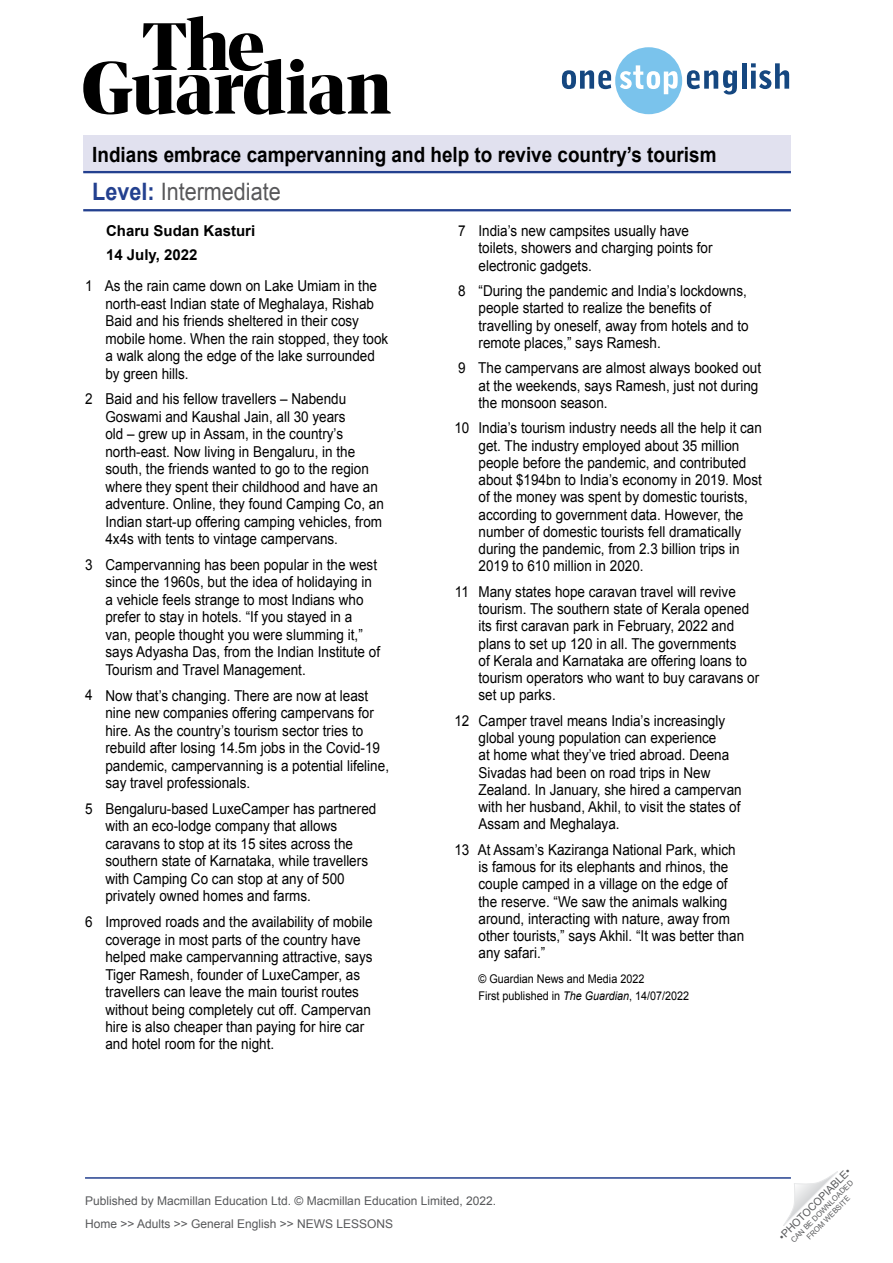
<style>
.page{position:relative;width:893px;height:1263px;background:#fff}
.page>*{position:absolute;margin:0;border:0;box-sizing:border-box;transform-origin:0 0}
.t1{font:24px "Arial";color:#58585a;scale:.9 1}
.t2{font:700 21px "Arial";color:#000;scale:.9 1}
.Article__Body_text{font:15px/17.5px "Arial";color:#000;scale:.9 1}
.Article__Main_subtit{font:700 15px "Arial";color:#000}
.t3{font:12px/23px "Arial";color:#58595b}
.Article__FT_copyrigh{font:12px "Arial";color:#000;scale:.9 1}
.t4{font:10.5px "Arial";color:#58595b}
.t5{font:7.5px/9px "Arial";color:#58595b;text-align:center}
.s1{font-weight:700;color:#23408f}
.s2{font-style:italic}
</style>
<div class="page">
<svg style="left:783px;top:1171px;width:55px;height:55px"></svg>
<svg style="left:83px;top:16px;width:308px;height:99px"></svg>
<svg style="left:562px;top:47px;width:175px;height:67px"></svg>
<hr style="left:742px;top:63px;width:4px;height:26px;background:#154780">
<svg style="left:751px;top:63px;width:38px;height:26px"></svg>
<hr style="left:85px;top:1177px;width:706px;height:2px;background:#23408f">
<div style="left:83px;top:136px;width:708px;height:37px;background:#e1e1ef"></div>
<hr style="left:83px;top:171px;width:708px;height:2px;background:#23408f">
<hr style="left:83px;top:209px;width:708px;height:2px;background:#23408f">
<h2 class="t2" style="left:92px;top:141px;width:695px">Indians embrace campervanning and help to revive country’s tourism</h2>
<h1 class="t1" style="left:92px;top:176px;width:211px"><span class="s1">Level:</span> Intermediate</h1>
<p class="Article__Main_subtit" style="left:106px;top:221px;width:151px">Charu Sudan Kasturi</p>
<p class="Article__Main_subtit" style="left:106px;top:245px;width:93px">14 July, 2022</p>
<p class="Article__Body_text" style="left:105px;top:277px;width:317px">As the rain came down on Lake Umiam in the north-east Indian state of Meghalaya, Rishab Baid and his friends sheltered in their cosy mobile home. When the rain stopped, they took a walk along the edge of the lake surrounded by green hills.</p>
<p class="Article__Body_text" style="left:105px;top:390px;width:311px">Baid and his fellow travellers – Nabendu Goswami and Kaushal Jain, all 30 years<br>old – grew up in Assam, in the country’s north-east. Now living in Bengaluru, in the south, the friends wanted to go to the region where they spent their childhood and have an adventure. Online, they found Camping Co, an Indian start-up offering camping vehicles, from 4x4s with tents to vintage campervans.</p>
<p class="Article__Body_text" style="left:105px;top:556px;width:307px">Campervanning has been popular in the west since the 1960s, but the idea of holidaying in a vehicle feels strange to most Indians who prefer to stay in hotels. “If you stayed in a van, people thought you were slumming it,” says Adyasha Das, from the Indian Institute of Tourism and Travel Management.</p>
<p class="Article__Body_text" style="left:105px;top:687px;width:317px">Now that’s changing. There are now at least nine new companies offering campervans for hire. As the country’s tourism sector tries to rebuild after losing 14.5m jobs in the Covid-19 pandemic, campervanning is a potential lifeline, say travel professionals.</p>
<p class="Article__Body_text" style="left:105px;top:800px;width:302px">Bengaluru-based LuxeCamper has partnered with an eco-lodge company that allows caravans to stop at its 15 sites across the southern state of Karnataka, while travellers with Camping Co can stop at any of 500 privately owned homes and farms.</p>
<p class="Article__Body_text" style="left:105px;top:913px;width:298px">Improved roads and the availability of mobile coverage in most parts of the country have helped make campervanning attractive, says Tiger Ramesh, founder of LuxeCamper, as travellers can leave the main tourist routes without being completely cut off. Campervan hire is also cheaper than paying for hire car and hotel room for the night.</p>
<p class="Article__Body_text" style="left:478px;top:222px;width:262px">India’s new campsites usually have toilets, showers and charging points for electronic gadgets.</p>
<p class="Article__Body_text" style="left:478px;top:282px;width:302px">“During the pandemic and India’s lockdowns, people started to realize the benefits of travelling by oneself, away from hotels and to remote places,” says Ramesh.</p>
<p class="Article__Body_text" style="left:478px;top:360px;width:316px">The campervans are almost always booked out at the weekends, says Ramesh, just not during the monsoon season.</p>
<p class="Article__Body_text" style="left:478px;top:420px;width:316px">India’s tourism industry needs all the help it can get. The industry employed about 35 million people before the pandemic, and contributed about $194bn to India’s economy in 2019. Most of the money was spent by domestic tourists, according to government data. However, the number of domestic tourists fell dramatically during the pandemic, from 2.3 billion trips in 2019 to 610 million in 2020.</p>
<p class="Article__Body_text" style="left:478px;top:583px;width:313px">Many states hope caravan travel will revive tourism. The southern state of Kerala opened its first caravan park in February, 2022 and plans to set up 120 in all. The governments<br>of Kerala and Karnataka are offering loans to tourism operators who want to buy caravans or set up parks.</p>
<p class="Article__Body_text" style="left:478px;top:712px;width:294px">Camper travel means India’s increasingly global young population can experience<br>at home what they’ve tried abroad. Deena Sivadas had been on road trips in New Zealand. In January, she hired a campervan with her husband, Akhil, to visit the states of Assam and Meghalaya.</p>
<p class="Article__Body_text" style="left:478px;top:841px;width:297px">At Assam’s Kaziranga National Park, which is famous for its elephants and rhinos, the couple camped in a village on the edge of the reserve. “We saw the animals walking around, interacting with nature, away from other tourists,” says Akhil. “It was better than any safari.”</p>
<p class="Article__FT_copyrigh" style="left:478px;top:971px;width:186px">© Guardian News and Media 2022</p>
<p class="Article__FT_copyrigh" style="left:478px;top:988px;width:236px">First published in <span class="s2">The Guardian</span>, 14/07/2022</p>
<p class="Article__Body_text" style="left:458px;top:222px;width:10px">7</p>
<p class="Article__Body_text" style="left:85px;top:277px;width:10px">1</p>
<p class="Article__Body_text" style="left:458px;top:282px;width:10px">8</p>
<p class="Article__Body_text" style="left:458px;top:359px;width:10px">9</p>
<p class="Article__Body_text" style="left:85px;top:390px;width:10px">2</p>
<p class="Article__Body_text" style="left:454px;top:419px;width:18px">10</p>
<p class="Article__Body_text" style="left:85px;top:556px;width:10px">3</p>
<p class="Article__Body_text" style="left:455px;top:583px;width:17px">11</p>
<p class="Article__Body_text" style="left:85px;top:686px;width:10px">4</p>
<p class="Article__Body_text" style="left:454px;top:712px;width:18px">12</p>
<p class="Article__Body_text" style="left:85px;top:800px;width:10px">5</p>
<p class="Article__Body_text" style="left:454px;top:841px;width:18px">13</p>
<p class="Article__Body_text" style="left:85px;top:913px;width:10px">6</p>
<p class="t3" style="left:85px;top:1189px;width:413px">Published by Macmillan Education Ltd. © Macmillan Education Limited, 2022.<br>Home &gt;&gt; Adults &gt;&gt; General English &gt;&gt; NEWS LESSONS</p>
<p class="t4" style="left:776px;top:1233px;width:99px;rotate:-45deg">•PHOTOCOPIABLE•</p>
<p class="t5" style="left:789px;top:1238px;width:86px;rotate:-45deg">CAN BE DOWNLOADED<br>FROM WEBSITE</p>
</div>
